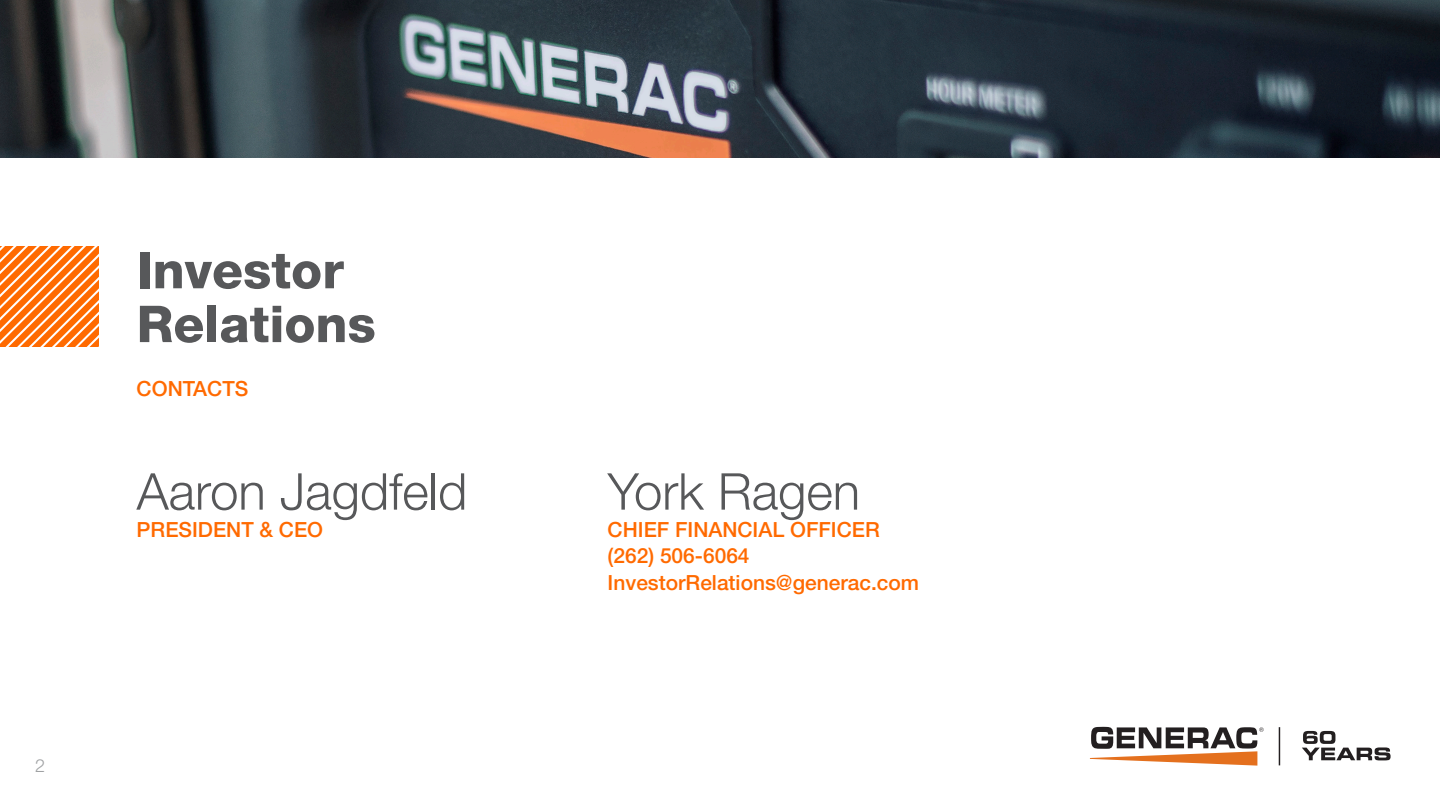
<style>
.page{position:relative;width:1440px;height:810px;background:#fff}
.page>*{position:absolute;margin:0;border:0;box-sizing:border-box;transform-origin:0 0}
.t1{font:300 50.85px "Helvetica Neue LT Std";color:#57585a}
.t2{font:800 50.85px "Helvetica Neue LT Std";color:#57585a}
.t3{font:500 21px "Helvetica Neue LT Std";color:#ff6a00}
.t4{font:300 18px "Helvetica Neue LT Std";color:#9fa1a3}
</style>
<div class="page">
<svg style="left:1090px;top:727px;width:173px;height:39px"></svg>
<hr style="left:1278px;top:727px;width:2px;height:38px;background:#231f20">
<svg style="left:1302px;top:731px;width:88px;height:29px"></svg>
<img style="left:0;top:0;width:1440px;height:158px">
<svg style="left:0;top:246px;width:98px;height:100px;background:#ff8f3f"></svg>
<p class="t4" style="left:35px;top:755px;width:12px">2</p>
<p class="t2" style="left:137px;top:240px;width:209px">Investor</p>
<p class="t2" style="left:137px;top:294px;width:241px">Relations</p>
<p class="t3" style="left:137px;top:376px;width:113px">CONTACTS</p>
<p class="t1" style="left:137px;top:460px;width:332px">Aaron Jagdfeld</p>
<p class="t3" style="left:137px;top:517px;width:188px">PRESIDENT &amp; CEO</p>
<p class="t1" style="left:608px;top:460px;width:254px">York Ragen</p>
<p class="t3" style="left:608px;top:517px;width:274px">CHIEF FINANCIAL OFFICER</p>
<p class="t3" style="left:608px;top:543px;width:143px">(262) 506-6064</p>
<p class="t3" style="left:608px;top:570px;width:313px">InvestorRelations@generac.com</p>
</div>
